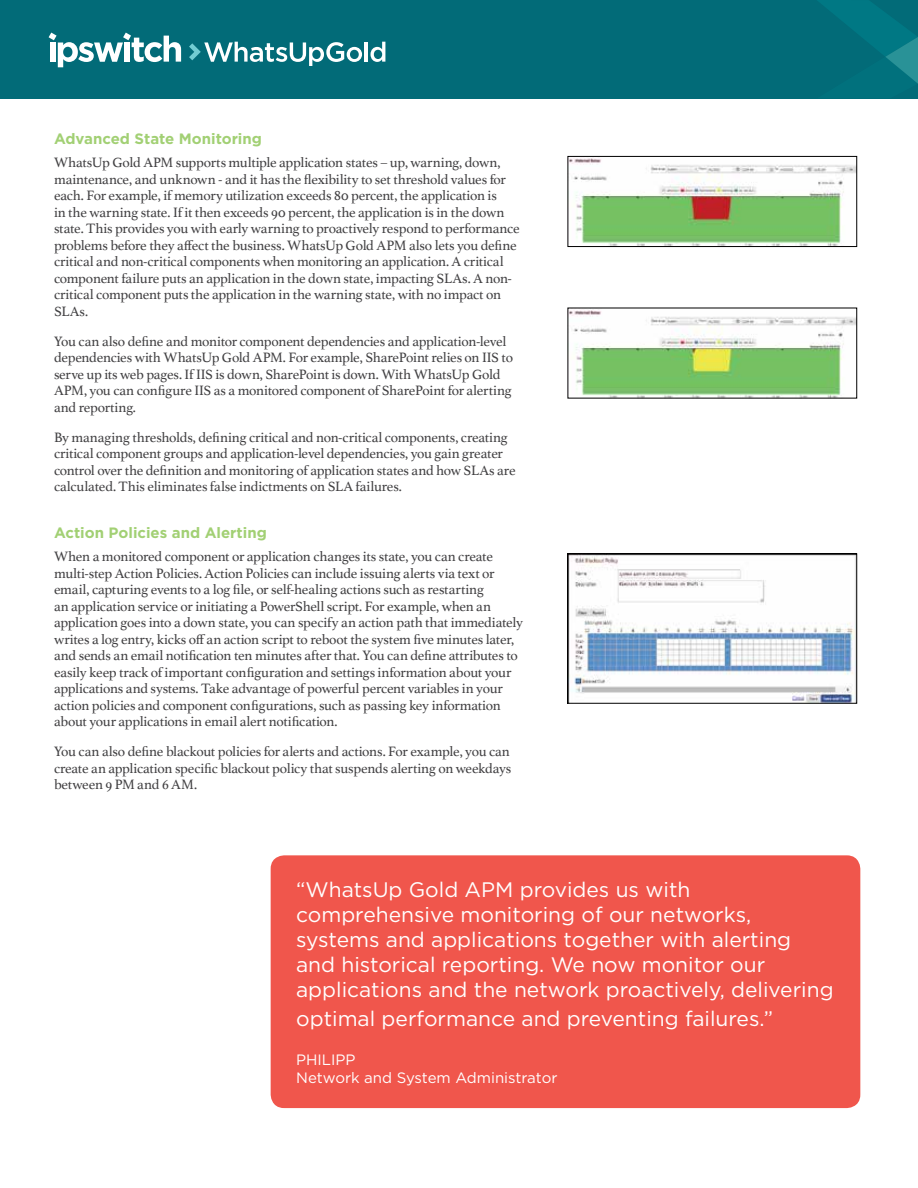
<style>
.page{position:relative;width:918px;height:1188px;background:#fff}
.page>*{position:absolute;margin:0;border:0;box-sizing:border-box;transform-origin:0 0}
.t1{font:21px/25.2px "Gotham";color:#fff}
.t2{font:700 15px "Gotham";color:#a2d074}
.t3{font:15px/18px "Gotham";color:#fff}
.t4{font:14.25px/16.5px "Athelas";letter-spacing:-.02em;color:#414042}
</style>
<div class="page">
<div style="left:0;top:0;width:918px;height:98px;background:#026b78"></div>
<svg style="left:49px;top:33px;width:132px;height:34px"></svg>
<svg style="left:189px;top:42px;width:173px;height:24px"></svg>
<hr style="left:365px;top:42px;width:3px;height:20px;background:#fff">
<svg style="left:371px;top:42px;width:14px;height:20px"></svg>
<svg style="left:818px;top:0;width:100px;height:84px"></svg>
<img style="left:570px;top:158px;width:285px;height:87px">
<div style="left:568px;top:156px;width:289px;height:91px;border:1px solid #000"></div>
<img style="left:571px;top:556px;width:284px;height:146px">
<div style="left:568px;top:554px;width:289px;height:150px;border:1px solid #000"></div>
<img style="left:570px;top:310px;width:285px;height:86px">
<div style="left:271px;top:855px;width:589px;height:253px;background:#f0564c;border-radius:14px"></div>
<p class="t2" style="left:54px;top:130px;width:209px">Advanced State Monitoring</p>
<p class="t4" style="left:54px;top:154px;width:467px">WhatsUp Gold APM supports multiple application states – up, warning, down, maintenance, and unknown - and it has the flexibility to set threshold values for each. For example, if memory utilization exceeds 80 percent, the application is<br>in the warning state. If it then exceeds 90 percent, the application is in the down state. This provides you with early warning to proactively respond to performance problems before they affect the business. WhatsUp Gold APM also lets you define critical and non-critical components when monitoring an application. A critical component failure puts an application in the down state, impacting SLAs. A non&shy;critical component puts the application in the warning state, with no impact on SLAs.</p>
<p class="t4" style="left:54px;top:333px;width:461px">You can also define and monitor component dependencies and application-level dependencies with WhatsUp Gold APM. For example, SharePoint relies on IIS to serve up its web pages. If IIS is down, SharePoint is down. With WhatsUp Gold APM, you can configure IIS as a monitored component of SharePoint for alerting and reporting.</p>
<p class="t4" style="left:54px;top:429px;width:463px">By managing thresholds, defining critical and non-critical components, creating critical component groups and application-level dependencies, you gain greater control over the definition and monitoring of application states and how SLAs are calculated. This eliminates false indictments on SLA failures.</p>
<p class="t2" style="left:54px;top:524px;width:214px">Action Policies and Alerting</p>
<p class="t4" style="left:54px;top:548px;width:471px">When a monitored component or application changes its state, you can create multi-step Action Policies. Action Policies can include issuing alerts via text or email, capturing events to a log file, or self-healing actions such as restarting<br>an application service or initiating a PowerShell script. For example, when an application goes into a down state, you can specify an action path that immediately writes a log entry, kicks off an action script to reboot the system five minutes later, and sends an email notification ten minutes after that. You can define attributes to easily keep track of important configuration and settings information about your applications and systems. Take advantage of powerful percent variables in your action policies and component configurations, such as passing key information about your applications in email alert notification.</p>
<p class="t4" style="left:54px;top:743px;width:459px;text-align:justify">You can also define blackout policies for alerts and actions. For example, you can create an application specific blackout policy that suspends alerting on weekdays between 9 PM and 6 AM.</p>
<h1 class="t1" style="left:296px;top:876px;width:539px">“WhatsUp Gold APM provides us with comprehensive monitoring of our networks, systems and applications together with alerting and historical reporting. We now monitor our applications and the network proactively, delivering</h1>
<h1 class="t1" style="left:296px;top:1006px;width:478px">optimal performance and preventing failures.”</h1>
<p class="t3" style="left:296px;top:1050px;width:263px">PHILIPP<br>Network and System Administrator</p>
</div>
